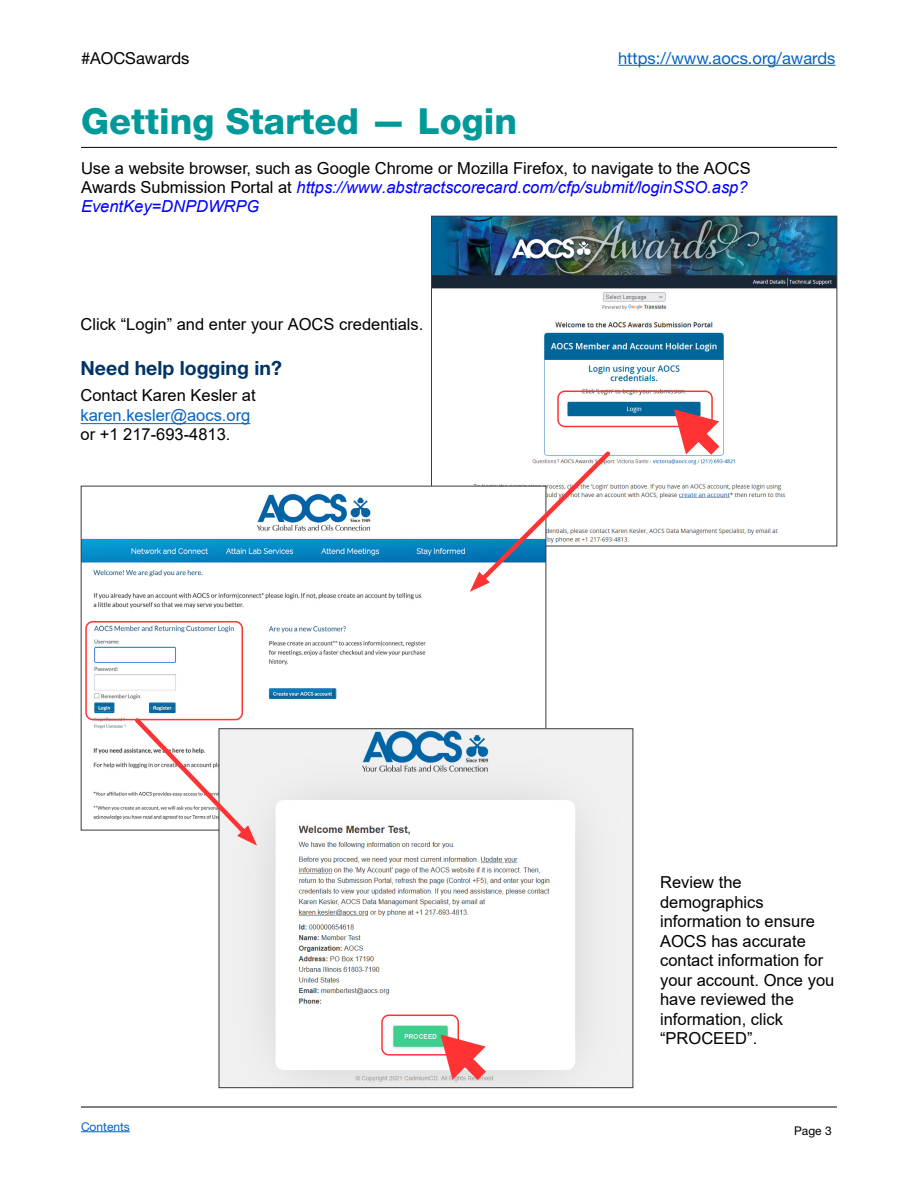
<style>
.page{position:relative;width:918px;height:1188px;background:#fff}
.page>*{position:absolute;margin:0;border:0;box-sizing:border-box;transform-origin:0 0}
.t1{font:800 36px "Helvetica Neue LT Std";color:#099}
.t2{font:700 19.5px "Helvetica Neue LT Std";color:#036}
.t3{font:16.5px/19.5px "Arial";color:#000}
.t4{font:16.5px "Helvetica Neue LT Std";color:#0563c1}
.t5{font:16.5px "Arial";color:#0563c1}
.t6{font:16.5px "Helvetica Neue LT Std";color:#000}
.t7{font:12px "Helvetica Neue LT Std";color:#0563c1}
.t8{font:12px "Helvetica Neue LT Std";color:#000}
.s1{font-family:"Helvetica Neue LT Std"}
.s2{font-style:italic;color:#00f}
</style>
<div class="page">
<hr style="left:618px;top:65px;width:217px;height:1px;background:#0563c1">
<hr style="left:81px;top:1107px;width:756px;height:1px;background:#000">
<hr style="left:81px;top:1131px;width:49px;height:1px;background:#0563c1">
<hr style="left:81px;top:147px;width:756px;height:1px;background:#000">
<hr style="left:81px;top:423px;width:169px;height:1px;background:#0563c1">
<img style="left:433px;top:218px;width:402px;height:324px">
<svg style="left:674px;top:409px;width:45px;height:46px"></svg>
<img style="left:83px;top:488px;width:461px;height:332px">
<svg style="left:470px;top:447px;width:144px;height:145px"></svg>
<img style="left:221px;top:731px;width:410px;height:355px">
<svg style="left:131px;top:714px;width:126px;height:132px"></svg>
<div style="left:85px;top:621px;width:158px;height:99px;border:2px solid #f33;border-radius:7px"></div>
<svg style="left:440px;top:1034px;width:46px;height:46px"></svg>
<div style="left:381px;top:1015px;width:78px;height:41px;border:2px solid #f33;border-radius:7px"></div>
<div style="left:557px;top:391px;width:156px;height:36px;border:2px solid #f33;border-radius:7px"></div>
<p class="t6" style="left:81px;top:48px;width:110px">#AOCSawards</p>
<p class="t4" style="left:618px;top:48px;width:219px">https://www.aocs.org/awards</p>
<h1 class="t1" style="left:81px;top:99px;width:438px">Getting Started — Login</h1>
<p class="t3" style="left:81px;top:158px;width:671px;line-height:19px"><span class="s1">U</span>se a website browser, such as Google Chrome or Mozilla Firefox, to navigate to the AOCS<br>Awards Submission Portal at <span class="s2">https://www.abstractscorecard.com/cfp/submit/loginSSO.asp?<br>EventKey=DNPDWRPG</span></p>
<p class="t3" style="left:81px;top:314px;width:344px">Click “Login” and enter your AOCS credentials.</p>
<p class="t2" style="left:81px;top:356px;width:203px">Need help logging in?</p>
<p class="t3" style="left:81px;top:386px;width:177px">Contact Karen Kesler at</p>
<p class="t5" style="left:81px;top:404px;width:171px">karen.kesler@aocs.org</p>
<p class="t3" style="left:81px;top:425px;width:151px">or +1 217-693-4813.</p>
<p class="t3" style="left:660px;top:873px;width:176px">Review the demographics information to ensure<br>AOCS has accurate contact information for your account. Once you have reviewed the information, click “PROCEED”.</p>
<p class="t7" style="left:81px;top:1119px;width:50px">Contents</p>
<p class="t8" style="left:794px;top:1123px;width:39px">Page 3</p>
</div>
